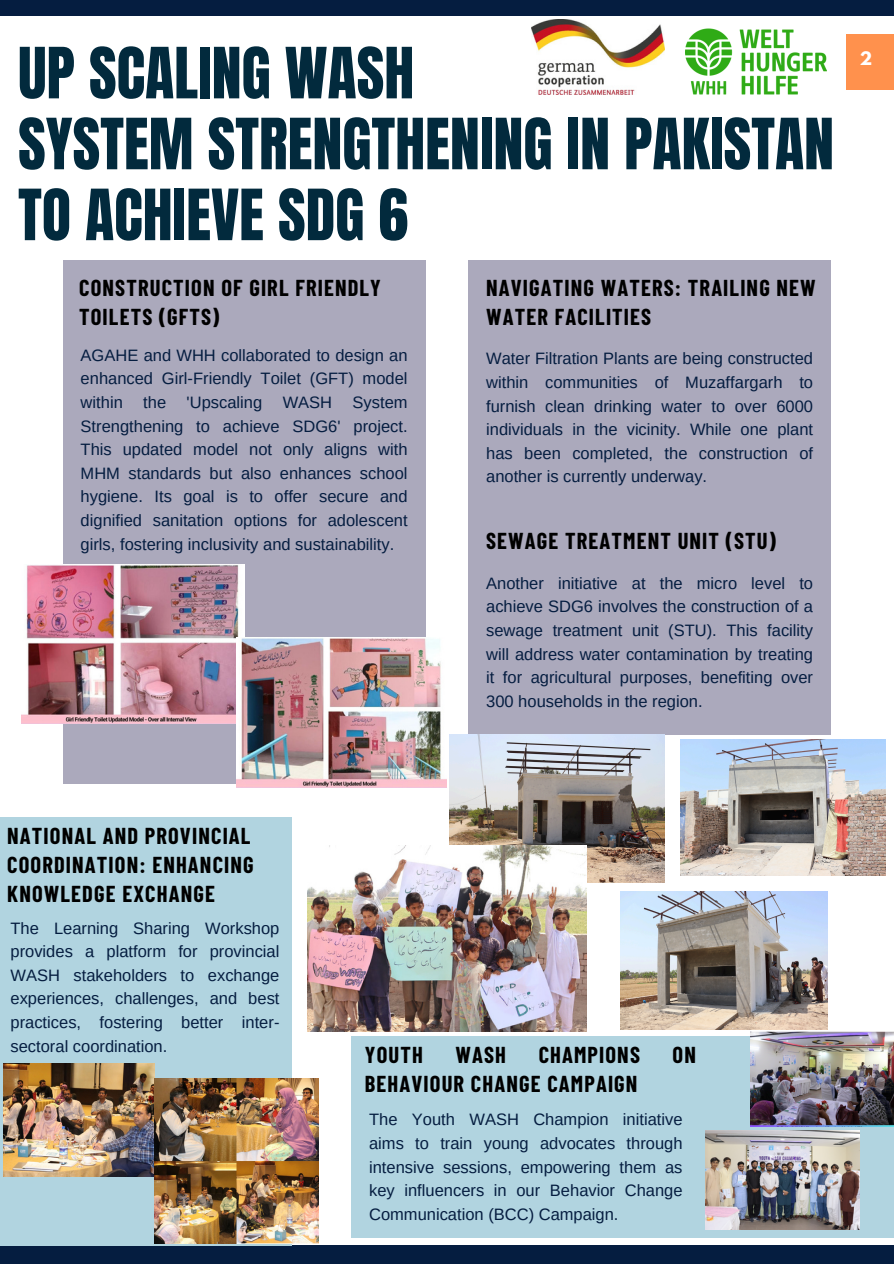
<style>
.page{position:relative;width:894px;height:1264px;background:#fff}
.page>*{position:absolute;margin:0;border:0;box-sizing:border-box;transform-origin:0 0}
.t1{font:60px/70.8px "Anton";color:#022a3d}
.t2{font:700 22.5px/29.2px "Barlow Condensed";letter-spacing:.05em;color:#000}
.t3{font:16.5px/23.7px "Arimo";color:#051d40;text-align:justify}
.t4{font:700 16.5px "League Spartan";color:#fff}
</style>
<div class="page">
<div style="left:0;top:0;width:893px;height:16px;background:#051d40"></div>
<div style="left:0;top:1245px;width:893px;height:18px;background:#051d40"></div>
<div style="left:846px;top:34px;width:47px;height:55px;background:#ff914d"></div>
<div style="left:63px;top:260px;width:362px;height:523px;background:#aba9bc"></div>
<div style="left:0;top:817px;width:291px;height:428px;background:#b1d4e0"></div>
<div style="left:468px;top:260px;width:362px;height:474px;background:#aba9bc"></div>
<div style="left:351px;top:1036px;width:542px;height:201px;background:#b1d4e0"></div>
<img style="left:750px;top:1031px;width:143px;height:95px">
<img style="left:705px;top:1130px;width:154px;height:99px">
<img style="left:680px;top:739px;width:205px;height:136px">
<img style="left:620px;top:891px;width:206px;height:138px">
<img style="left:449px;top:734px;width:215px;height:148px">
<img style="left:307px;top:845px;width:279px;height:186px">
<img style="left:21px;top:564px;width:223px;height:160px">
<img style="left:237px;top:637px;width:209px;height:150px">
<img style="left:685px;top:29px;width:141px;height:66px">
<img style="left:531px;top:20px;width:133px;height:74px">
<img style="left:4px;top:1063px;width:151px;height:113px">
<img style="left:154px;top:1078px;width:165px;height:165px">
<h2 class="t1" style="left:18px;top:39px;width:817px">UP SCALING WASH<br>SYSTEM STRENGTHENING IN PAKISTAN<br>TO ACHIEVE SDG 6</h2>
<p class="t2" style="left:79px;top:272px;width:303px">CONSTRUCTION OF GIRL FRIENDLY<br>TOILETS (GFTS)</p>
<p class="t3" style="left:81px;top:343px;width:328px">AGAHE and WHH collaborated to design an enhanced Girl-Friendly Toilet (GFT) model within the 'Upscaling WASH System Strengthening to achieve SDG6' project.<br>This updated model not only aligns with MHM standards but also enhances school hygiene. Its goal is to offer secure and dignified sanitation options for adolescent girls, fostering inclusivity and sustainability.</p>
<p class="t2" style="left:486px;top:272px;width:331px">NAVIGATING WATERS: TRAILING NEW<br>WATER FACILITIES</p>
<h2 class="t3" style="left:486px;top:346px;width:328px">Water Filtration Plants are being constructed within communities of Muzaffargarh to furnish clean drinking water to over 6000 individuals in the vicinity. While one plant has been completed, the construction of another is currently underway.</h2>
<p class="t2" style="left:486px;top:526px;width:291px">SEWAGE TREATMENT UNIT (STU)</p>
<p class="t3" style="left:486px;top:571px;width:328px">Another initiative at the micro level to achieve SDG6 involves the construction of a sewage treatment unit (STU). This facility will address water contamination by treating it for agricultural purposes, benefiting over 300 households in the region.</p>
<p class="t4" style="left:859px;top:51px;width:14px">2</p>
<p class="t2" style="left:7px;top:820px;width:248px">NATIONAL AND PROVINCIAL<br>COORDINATION: ENHANCING<br>KNOWLEDGE EXCHANGE</p>
<p class="t3" style="left:11px;top:915px;width:270px">The Learning Sharing Workshop provides a platform for provincial WASH stakeholders to exchange experiences, challenges, and best practices, fostering better inter&shy;sectoral coordination.</p>
<h2 class="t2" style="left:365px;top:1039px;width:59px">YOUTH</h2>
<h2 class="t2" style="left:455px;top:1039px;width:52px">WASH</h2>
<h2 class="t2" style="left:538px;top:1039px;width:103px">CHAMPIONS</h2>
<h2 class="t2" style="left:672px;top:1039px;width:25px">ON</h2>
<h2 class="t2" style="left:365px;top:1068px;width:274px">BEHAVIOUR CHANGE CAMPAIGN</h2>
<p class="t3" style="left:369px;top:1107px;width:315px">The Youth WASH Champion initiative aims to train young advocates through intensive sessions, empowering them as key influencers in our Behavior Change Communication (BCC) Campaign.</p>
</div>
